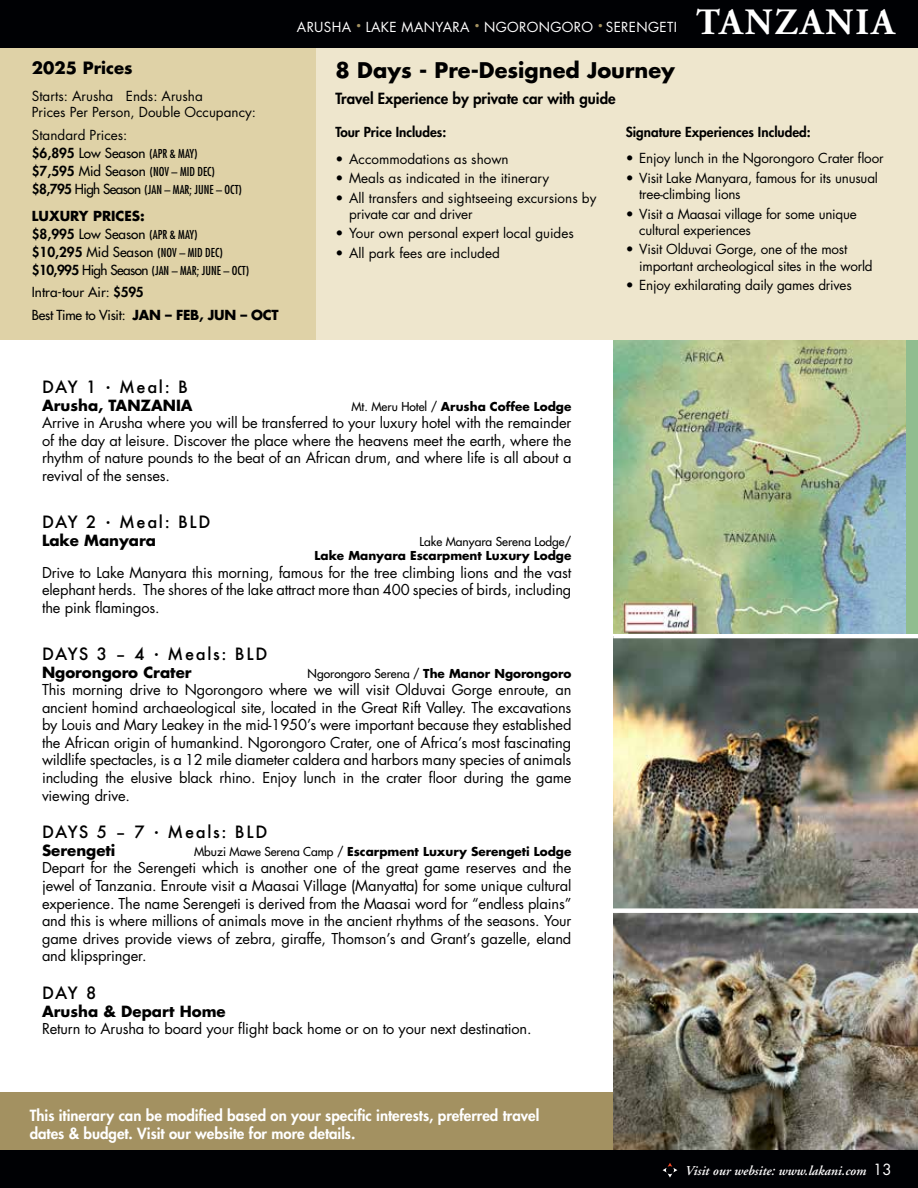
<style>
.page{position:relative;width:918px;height:1188px;background:#fff}
.page>*{position:absolute;margin:0;border:0;box-sizing:border-box;transform-origin:0 0}
.t1{font:700 37.05px "Adobe Garamond";letter-spacing:.06em;color:#fff}
.t2{font:700 21px "Futura Std";color:#000}
.t3{font:500 16.5px "Futura";letter-spacing:.1em;color:#000}
.t4{font:700 16.5px "Futura Std";color:#000}
.t5{font:800 15px/18px "Futura Std";color:#fff}
.t6{font:700 15px "Futura Std";color:#000}
.t7{font:800 15px "Futura Std";color:#000}
.t8{font:14.7px/17.5px "Futura Std";letter-spacing:-.01em;color:#000;text-align:justify}
.t9{font:13.5px/16.2px "Futura Std";letter-spacing:-.015em;color:#000}
.t10{font:500 13.5px/22.5px "Futura Std";letter-spacing:-.02em;color:#000}
.t11{font:800 13.5px "Futura Std";color:#000}
.t12{font:13.5px "Futura Std";letter-spacing:.025em;color:#fff}
.t13{font:700 13.5px/18px "Futura Std";color:#000}
.t14{font:italic 600 13.5px "Adobe Garamond";color:#fff}
.t15{font:700 12px "Futura Std";color:#000}
.t16{font:condensed 12px/18px "Futura Std";color:#000}
.t17{font:500 12px "Futura Std";color:#000}
.s1{font-weight:800}
.s2{font-weight:500}
.s3{font-stretch:condensed;font-size:12px}
.s4{font-weight:800;font-stretch:normal;font-size:13.5px}
.s5{font-weight:500;font-stretch:normal;font-size:13.5px}
.s6{font-weight:400;font-stretch:condensed;font-size:12px}
.s7{font-weight:700}
.s8{font-size:9px}
.s9{font-family:"Futura Std";font-weight:400;font-style:normal;font-size:15px}
</style>
<div class="page">
<div style="left:0;top:1092px;width:622px;height:61px;background:#a39161"></div>
<div style="left:224px;top:44px;width:694px;height:296px;background:#eee6cd"></div>
<div style="left:0;top:44px;width:316px;height:296px;background:#dfd2a7"></div>
<img style="left:613px;top:638px;width:305px;height:512px">
<div style="left:610px;top:908px;width:308px;height:5px;background:#fff"></div>
<div style="left:613px;top:340px;width:305px;height:294px;background:#90bd8f"></div>
<img style="left:613px;top:340px;width:293px;height:294px">
<div style="left:0;top:0;width:918px;height:47px;background:#000104"></div>
<div style="left:0;top:1150px;width:918px;height:38px;background:#000104"></div>
<svg style="left:663px;top:1163px;width:14px;height:15px"></svg>
<p class="t4" style="left:32px;top:57px;width:102px">2025 Prices</p>
<p class="t9" style="left:32px;top:88px;width:226px">Starts: Arusha Ends: Arusha<br>Prices Per Person, Double Occupancy:</p>
<p class="t9" style="left:32px;top:126px;width:167px;line-height:18px">Standard Prices:<br><span class="s1">$6,895</span> <span class="s2">Low Season</span> <span class="s3">(APR &amp; MAY)</span></p>
<p class="t16" style="left:32px;top:162px;width:212px"><span class="s4">$7,595</span> <span class="s5">Mid Season</span> (NOV – MID DEC) <span class="s4">$8,795</span> <span class="s5">High Season</span> (JAN – MAR; JUNE – OCT)</p>
<p class="t13" style="left:32px;top:207px;width:167px">LUXURY PRICES:<br><span class="s1">$8,995</span> <span class="s2">Low Season</span> <span class="s6">(APR &amp; MAY)</span></p>
<p class="t16" style="left:32px;top:243px;width:219px"><span class="s4">$10,295</span> <span class="s5">Mid Season</span> (NOV – MID DEC) <span class="s4">$10,995</span> <span class="s5">High Season</span> (JAN – MAR; JUNE – OCT)</p>
<p class="t10" style="left:32px;top:281px;width:248px">Intra-tour Air: <span class="s1">$595<br></span>Best Time to Visit: <span class="s7">JAN – FEB, JUN – OCT</span></p>
<p class="t12" style="left:297px;top:18px;width:382px">ARUSHA <sup>•</sup> LAKE MANYARA <sup>•</sup> NGORONGORO <sup>•</sup> SERENGETI</p>
<h1 class="t1" style="left:696px;top:2px;width:200px">TANZANIA</h1>
<h2 class="t2" style="left:336px;top:56px;width:341px">8 Days - Pre-Designed Journey</h2>
<p class="t7" style="left:336px;top:89px;width:282px">Travel Experience by private car with guide</p>
<p class="t11" style="left:626px;top:124px;width:187px">Signature Experiences Included:</p>
<p class="t11" style="left:336px;top:124px;width:112px">Tour Price Includes:</p>
<p class="t9" style="left:336px;top:151px;width:175px">• Accommodations as shown</p>
<p class="t9" style="left:336px;top:170px;width:215px">• Meals as indicated in the itinerary</p>
<p class="t9" style="left:349px;top:190px;width:249px;text-indent:-14px">• All transfers and sightseeing excursions by private car and driver</p>
<p class="t9" style="left:336px;top:225px;width:240px">• Your own personal expert local guides</p>
<p class="t9" style="left:336px;top:245px;width:166px">• All park fees are included</p>
<p class="t9" style="left:626px;top:151px;width:259px">• Enjoy lunch in the Ngorongoro Crater floor</p>
<p class="t9" style="left:639px;top:170px;width:240px;text-indent:-14px">• Visit Lake Manyara, famous for its unusual tree-climbing lions</p>
<p class="t9" style="left:639px;top:206px;width:219px;text-indent:-14px">• Visit a Maasai village for some unique cultural experiences</p>
<p class="t9" style="left:639px;top:241px;width:235px;text-indent:-14px">• Visit Olduvai Gorge, one of the most important archeological sites in the world</p>
<p class="t9" style="left:626px;top:277px;width:228px">• Enjoy exhilarating daily games drives</p>
<p class="t3" style="left:42px;top:375px;width:147px">DAY 1 <span class="s8">•</span> Meal: B</p>
<p class="t6" style="left:42px;top:395px;width:152px">Arusha, TANZANIA</p>
<p class="t15" style="left:351px;top:398px;width:221px"><span class="s2">Mt. Meru Hotel /</span> Arusha Coffee Lodge</p>
<p class="t8" style="left:42px;top:414px;width:531px">Arrive in Arusha where you will be transferred to your luxury hotel with the remainder of the day at leisure. Discover the place where the heavens meet the earth, where the rhythm of nature pounds to the beat of an African drum, and where life is all about a revival of the senses.</p>
<p class="t3" style="left:42px;top:510px;width:170px">DAY 2 <span class="s8">•</span> Meal: BLD</p>
<p class="t6" style="left:42px;top:530px;width:116px">Lake Manyara</p>
<p class="t17" style="left:420px;top:534px;width:153px">Lake Manyara Serena Lodge/</p>
<p class="t15" style="left:315px;top:548px;width:258px">Lake Manyara Escarpment Luxury Lodge</p>
<p class="t8" style="left:42px;top:564px;width:531px">Drive to Lake Manyara this morning, famous for the tree climbing lions and the vast elephant herds. The shores of the lake attract more than 400 species of birds, including the pink flamingos.</p>
<p class="t3" style="left:42px;top:642px;width:227px">DAYS 3 – 4 <span class="s8">•</span> Meals: BLD</p>
<p class="t6" style="left:42px;top:662px;width:151px">Ngorongoro Crater</p>
<p class="t15" style="left:308px;top:665px;width:265px"><span class="s2">Ngorongoro Serena /</span> The Manor Ngorongoro</p>
<p class="t8" style="left:42px;top:681px;width:531px">This morning drive to Ngorongoro where we will visit Olduvai Gorge enroute, an ancient homind archaeological site, located in the Great Rift Valley. The excavations by Louis and Mary Leakey in the mid-1950’s were important because they established the African origin of humankind. Ngorongoro Crater, one of Africa’s most fascinating wildlife spectacles, is a 12 mile diameter caldera and harbors many species of animals including the elusive black rhino. Enjoy lunch in the crater floor during the game viewing drive.</p>
<p class="t3" style="left:42px;top:820px;width:227px">DAYS 5 – 7 <span class="s8">•</span> Meals: BLD</p>
<p class="t6" style="left:42px;top:840px;width:75px">Serengeti</p>
<p class="t15" style="left:194px;top:843px;width:379px"><span class="s2">Mbuzi Mawe Serena Camp /</span> Escarpment Luxury Serengeti Lodge</p>
<p class="t8" style="left:42px;top:859px;width:531px">Depart for the Serengeti which is another one of the great game reserves and the jewel of Tanzania. Enroute visit a Maasai Village (Manyatta) for some unique cultural experience. The name Serengeti is derived from the Maasai word for “endless plains” and this is where millions of animals move in the ancient rhythms of the seasons. Your game drives provide views of zebra, giraffe, Thomson’s and Grant’s gazelle, eland and klipspringer.</p>
<p class="t3" style="left:42px;top:981px;width:56px">DAY 8</p>
<p class="t6" style="left:42px;top:1001px;width:185px">Arusha &amp; Depart Home</p>
<p class="t8" style="left:42px;top:1020px;width:491px">Return to Arusha to board your flight back home or on to your next destination.</p>
<p class="t5" style="left:30px;top:1106px;width:511px">This itinerary can be modified based on your specific interests, preferred travel dates &amp; budget. Visit our website for more details.</p>
<p class="t14" style="left:685px;top:1163px;width:208px">Visit our website: www.lakani.com <span class="s9">13</span></p>
</div>
